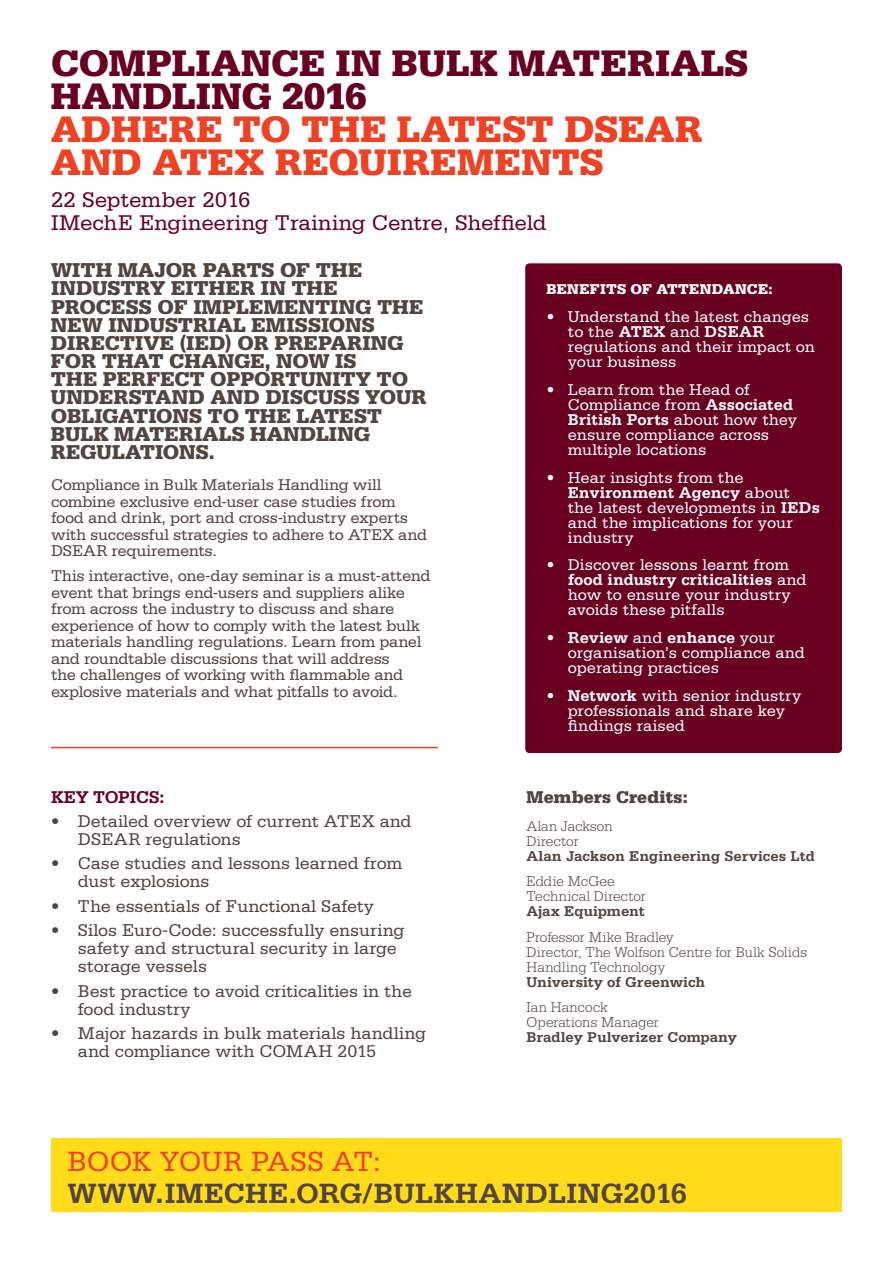
<style>
.page{position:relative;width:893px;height:1263px;background:#fff}
.page>*{position:absolute;margin:0;border:0;box-sizing:border-box;transform-origin:0 0}
.t1{font:900 39px/33px "Serifa Std";color:#ef4123}
.t2{font:900 39px/33px "Serifa Std";color:#690020}
.t3{font:700 29.4px "Serifa Std";letter-spacing:.01em;color:#52453f}
.t4{font:29.4px "Serifa Std";color:#ef4123}
.t5{font:22.5px/22.5px "Serifa Std";letter-spacing:-.005em;color:#690020}
.t6{font:900 21.15px/18.1px "Serifa Std";color:#52453f}
.t7{font:18px/18px "Serifa Std";color:#52453f}
.t8{font:900 18px "Serifa Std";color:#52453f}
.t9{font:700 18px "Serifa Std";letter-spacing:-.005em;color:#690020}
.t10{font:16.5px/15px "Serifa Std";color:#fff}
.t11{font:16.5px/16.5px "Serifa Std";letter-spacing:-.015em;color:#52453f}
.t12{font:300 15px/15px "Serifa Std";color:#52453f}
.t13{font:700 15px "Serifa Std";letter-spacing:-.005em;color:#52453f}
.t14{font:900 15px "Serifa Std";letter-spacing:.015em;color:#fff}
.s1{font-weight:700}
</style>
<div class="page">
<div style="left:525px;top:263px;width:317px;height:490px;background:#690020;border-radius:4px"></div>
<div style="left:51px;top:1139px;width:791px;height:73px;background:#ffdb1a"></div>
<hr style="left:51px;top:747px;width:387px;height:1px;background:#ef4123">
<h1 class="t2" style="left:51px;top:47px;width:699px">COMPLIANCE IN BULK MATERIALS<br>HANDLING 2016</h1>
<h1 class="t1" style="left:51px;top:113px;width:542px">ADHERE TO THE LATEST DSEAR<br>AND ATE</h1>
<h1 class="t1" style="left:234px;top:146px;width:371px">X REQUIREMENTS</h1>
<h3 class="t5" style="left:51px;top:189px;width:497px">22 September 2016<br>IMechE Engineering Training Centre, Sheffield</h3>
<p class="t6" style="left:51px;top:261px;width:377px">WITH MAJOR PARTS OF THE<br>INDUSTRY EITHER IN THE<br>PROCESS OF IMPLEMENTING THE<br>NEW INDUSTRIAL EMISSIONS<br>DIRECTIVE (IED) OR PREPARING<br>FOR THAT CHANGE, NOW IS<br>THE PERFECT OPPORTUNITY TO<br>UNDERSTAND AND DISCUSS YOUR<br>OBLIGATIONS TO THE LATEST<br>BULK MATERIALS HANDLING<br>REGULATIONS.</p>
<p class="t14" style="left:546px;top:281px;width:228px">BENEFITS OF ATTENDANCE:</p>
<p class="t10" style="left:568px;top:309px;width:249px;text-indent:-21px">• Understand the latest changes to the <span class="s1">ATEX</span> and <span class="s1">DSEAR </span>regulations and their impact on your business</p>
<p class="t10" style="left:568px;top:382px;width:231px;text-indent:-21px">• Learn from the Head of<br>Compliance from <span class="s1">Associated<br>British Ports</span> about how they ensure compliance across multiple locations</p>
<p class="t10" style="left:568px;top:470px;width:254px;text-indent:-21px">• Hear insights from the<br><span class="s1">Environment Agency</span> about<br>the latest developments in <span class="s1">IEDs </span>and the implications for your industry</p>
<p class="t10" style="left:568px;top:558px;width:240px;text-indent:-21px">• Discover lessons learnt from <span class="s1">food industry criticalities</span> and how to ensure your industry avoids these pitfalls</p>
<p class="t10" style="left:568px;top:630px;width:239px;text-indent:-21px"><span class="s1">• Review</span> and <span class="s1">enhance</span> your organisation’s compliance and operating practices</p>
<p class="t10" style="left:568px;top:688px;width:235px;text-indent:-21px"><span class="s1">• Network</span> with senior industry professionals and share key findings raised</p>
<p class="t11" style="left:51px;top:477px;width:378px">Compliance in Bulk Materials Handling will combine exclusive end-user case studies from food and drink, port and cross-industry experts with successful strategies to adhere to ATEX and DSEAR requirements.</p>
<p class="t11" style="left:51px;top:568px;width:381px">This interactive, one-day seminar is a must-attend event that brings end-users and suppliers alike from across the industry to discuss and share experience of how to comply with the latest bulk materials handling regulations. Learn from panel and roundtable discussions that will address<br>the challenges of working with flammable and explosive materials and what pitfalls to avoid.</p>
<p class="t9" style="left:51px;top:786px;width:115px">Key topics:</p>
<p class="t7" style="left:78px;top:812px;width:335px;text-indent:-27px">• Detailed overview of current ATEX and<br>DSEAR regulations</p>
<p class="t7" style="left:78px;top:855px;width:326px;text-indent:-27px">• Case studies and lessons learned from dust explosions</p>
<p class="t7" style="left:51px;top:897px;width:324px">• The essentials of Functional Safety</p>
<p class="t7" style="left:78px;top:921px;width:328px;text-indent:-27px">• Silos Euro-Code: successfully ensuring safety and structural security in large storage vessels</p>
<p class="t7" style="left:78px;top:982px;width:336px;text-indent:-27px">• Best practice to avoid criticalities in the food industry</p>
<p class="t7" style="left:78px;top:1024px;width:350px;text-indent:-27px">• Major hazards in bulk materials handling and compliance with COMAH 2015</p>
<h2 class="t4" style="left:68px;top:1145px;width:133px">Book your</h2>
<h2 class="t4" style="left:251px;top:1145px;width:36px">pass</h2>
<h2 class="t4" style="left:332px;top:1145px;width:51px">at :</h2>
<p class="t8" style="left:526px;top:786px;width:163px">MEMBERS CREDITS:</p>
<p class="t12" style="left:526px;top:818px;width:88px">Alan Jackson<br>Director</p>
<p class="t13" style="left:526px;top:847px;width:290px">Alan Jackson Engineering Services Ltd</p>
<p class="t12" style="left:526px;top:874px;width:121px">Eddie McGee<br>Technical Director</p>
<p class="t13" style="left:526px;top:902px;width:120px">Ajax Equipment</p>
<p class="t12" style="left:526px;top:929px;width:282px">Professor Mike Bradley<br>Director, The Wolfson Centre for Bulk Solids<br>Handling Technology</p>
<p class="t13" style="left:526px;top:973px;width:180px">University of Greenwich</p>
<p class="t12" style="left:526px;top:1000px;width:134px">Ian Hancock<br>Operations Manager</p>
<p class="t13" style="left:526px;top:1029px;width:212px">Bradley Pulverizer Company</p>
<h2 class="t3" style="left:68px;top:1176px;width:390px">www.imeche .org/bulkhand</h2>
<h2 class="t3" style="left:548px;top:1176px;width:38px">ling</h2>
<h2 class="t3" style="left:623px;top:1176px;width:65px">2016</h2>
</div>
